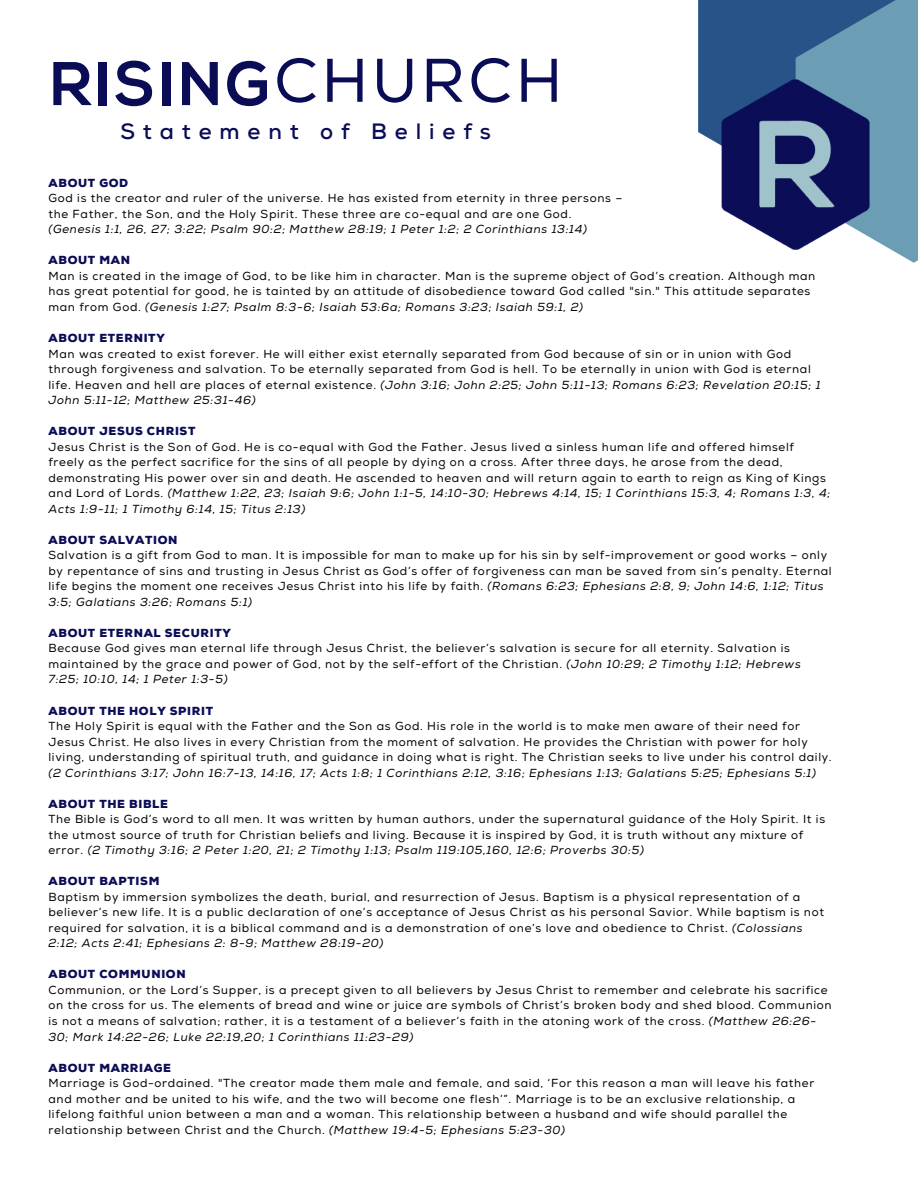
<style>
.page{position:relative;width:918px;height:1188px;background:#fff}
.page>*{position:absolute;margin:0;border:0;box-sizing:border-box;transform-origin:0 0}
.t1{font:700 61.5px "Nexa";letter-spacing:.06em;color:#0a0c56}
.t2{font:700 22.2px "Nexa";letter-spacing:.355em;color:#0a0c56}
.t3{font:11.7px/15.5px "Nexa";letter-spacing:.06em;color:#000}
.t4{font:italic 11.7px "Nexa";letter-spacing:.06em;color:#000}
.t5{font:900 11.7px "Nexa";letter-spacing:.06em;color:#0a0c56}
.s1{font-weight:400}
.s2{font-style:italic}
</style>
<div class="page">
<div style="left:698px;top:0;width:36px;height:141px;background:#275388"></div>
<svg style="left:734px;top:0;width:184px;height:263px;background:#5d88a9"></svg>
<img style="left:713px;top:77px;width:191px;height:175px">
<h1 class="t1" style="left:50px;top:59px;width:514px">RISING<span class="s1">CHURCH</span></h1>
<h2 class="t2" style="left:120px;top:118px;width:372px">Statement of Beliefs</h2>
<p class="t5" style="left:48px;top:176px;width:81px">ABOUT GOD</p>
<p class="t3" style="left:48px;top:191px;width:575px">God is the creator and ruler of the universe. He has existed from eternity in three persons – the Father, the Son, and the Holy Spirit. These three are co-equal and are one God.</p>
<p class="t4" style="left:48px;top:222px;width:540px">(Genesis 1:1, 26, 27; 3:22; Psalm 90:2; Matthew 28:19; 1 Peter 1:2; 2 Corinthians 13:14)</p>
<p class="t5" style="left:48px;top:253px;width:83px">ABOUT MAN</p>
<p class="t3" style="left:48px;top:269px;width:768px">Man is created in the image of God, to be like him in character. Man is the supreme object of God’s creation. Although man has great potential for good, he is tainted by an attitude of disobedience toward God called "sin." This attitude separates man from God. <span class="s2">(Genesis 1:27; Psalm 8:3-6; Isaiah 53:6a; Romans 3:23; Isaiah 59:1, 2)</span></p>
<p class="t5" style="left:48px;top:331px;width:118px">ABOUT ETERNITY</p>
<p class="t3" style="left:48px;top:346px;width:774px">Man was created to exist forever. He will either exist eternally separated from God because of sin or in union with God through forgiveness and salvation. To be eternally separated from God is hell. To be eternally in union with God is eternal life. Heaven and hell are places of eternal existence. <span class="s2">(John 3:16; John 2:25; John 5:11-13; Romans 6:23; Revelation 20:15; 1<br>John 5:11-12; Matthew 25:31-46)</span></p>
<p class="t5" style="left:48px;top:424px;width:149px">ABOUT JESUS CHRIST</p>
<p class="t3" style="left:48px;top:439px;width:784px">Jesus Christ is the Son of God. He is co-equal with God the Father. Jesus lived a sinless human life and offered himself freely as the perfect sacrifice for the sins of all people by dying on a cross. After three days, he arose from the dead, demonstrating His power over sin and death. He ascended to heaven and will return again to earth to reign as King of Kings and Lord of Lords. <span class="s2">(Matthew 1:22, 23; Isaiah 9:6; John 1:1-5, 14:10-30; Hebrews 4:14, 15; 1 Corinthians 15:3, 4; Romans 1:3, 4; Acts 1:9-11; 1 Timothy 6:14, 15; Titus 2:13)</span></p>
<p class="t5" style="left:48px;top:533px;width:131px">ABOUT SALVATION</p>
<p class="t3" style="left:48px;top:548px;width:785px">Salvation is a gift from God to man. It is impossible for man to make up for his sin by self-improvement or good works – only by repentance of sins and trusting in Jesus Christ as God’s offer of forgiveness can man be saved from sin’s penalty. Eternal life begins the moment one receives Jesus Christ into his life by faith. <span class="s2">(Romans 6:23; Ephesians 2:8, 9; John 14:6, 1:12; Titus 3:5; Galatians 3:26; Romans 5:1)</span></p>
<p class="t5" style="left:48px;top:626px;width:184px">ABOUT ETERNAL SECURITY</p>
<p class="t3" style="left:48px;top:641px;width:754px">Because God gives man eternal life through Jesus Christ, the believer’s salvation is secure for all eternity. Salvation is maintained by the grace and power of God, not by the self-effort of the Christian. <span class="s2">(John 10:29; 2 Timothy 1:12; Hebrews<br>7:25; 10:10, 14; 1 Peter 1:3-5)</span></p>
<p class="t5" style="left:48px;top:704px;width:166px">ABOUT THE HOLY SPIRIT</p>
<p class="t3" style="left:48px;top:719px;width:785px">The Holy Spirit is equal with the Father and the Son as God. His role in the world is to make men aware of their need for<br>Jesus Christ. He also lives in every Christian from the moment of salvation. He provides the Christian with power for holy living, understanding of spiritual truth, and guidance in doing what is right. The Christian seeks to live under his control daily.</p>
<p class="t4" style="left:48px;top:766px;width:769px">(2 Corinthians 3:17; John 16:7-13, 14:16, 17; Acts 1:8; 1 Corinthians 2:12, 3:16; Ephesians 1:13; Galatians 5:25; Ephesians 5:1)</p>
<p class="t5" style="left:48px;top:797px;width:121px">ABOUT THE BIBLE</p>
<p class="t3" style="left:48px;top:812px;width:778px">The Bible is God’s word to all men. It was written by human authors, under the supernatural guidance of the Holy Spirit. It is the utmost source of truth for Christian beliefs and living. Because it is inspired by God, it is truth without any mixture of error. <span class="s2">(2 Timothy 3:16; 2 Peter 1:20, 21; 2 Timothy 1:13; Psalm 119:105,160, 12:6; Proverbs 30:5)</span></p>
<p class="t5" style="left:48px;top:874px;width:112px">ABOUT BAPTISM</p>
<p class="t3" style="left:48px;top:889px;width:777px">Baptism by immersion symbolizes the death, burial, and resurrection of Jesus. Baptism is a physical representation of a believer’s new life. It is a public declaration of one’s acceptance of Jesus Christ as his personal Savior. While baptism is not required for salvation, it is a biblical command and is a demonstration of one’s love and obedience to Christ. <span class="s2">(Colossians 2:12; Acts 2:41; Ephesians 2: 8-9; Matthew 28:19-20)</span></p>
<p class="t5" style="left:48px;top:967px;width:139px">ABOUT COMMUNION</p>
<p class="t3" style="left:48px;top:983px;width:785px">Communion, or the Lord’s Supper, is a precept given to all believers by Jesus Christ to remember and celebrate his sacrifice on the cross for us. The elements of bread and wine or juice are symbols of Christ’s broken body and shed blood. Communion is not a means of salvation; rather, it is a testament of a believer’s faith in the atoning work of the cross. <span class="s2">(Matthew 26:26- 30; Mark 14:22-26; Luke 22:19,20; 1 Corinthians 11:23-29)</span></p>
<p class="t5" style="left:48px;top:1061px;width:124px">ABOUT MARRIAGE</p>
<p class="t3" style="left:48px;top:1076px;width:767px">Marriage is God-ordained. "The creator made them male and female, and said, ‘For this reason a man will leave his father and mother and be united to his wife, and the two will become one flesh’”. Marriage is to be an exclusive relationship, a lifelong faithful union between a man and a woman. This relationship between a husband and wife should parallel the relationship between Christ and the Church. <span class="s2">(Matthew 19:4-5; Ephesians 5:23-30)</span></p>
</div>
